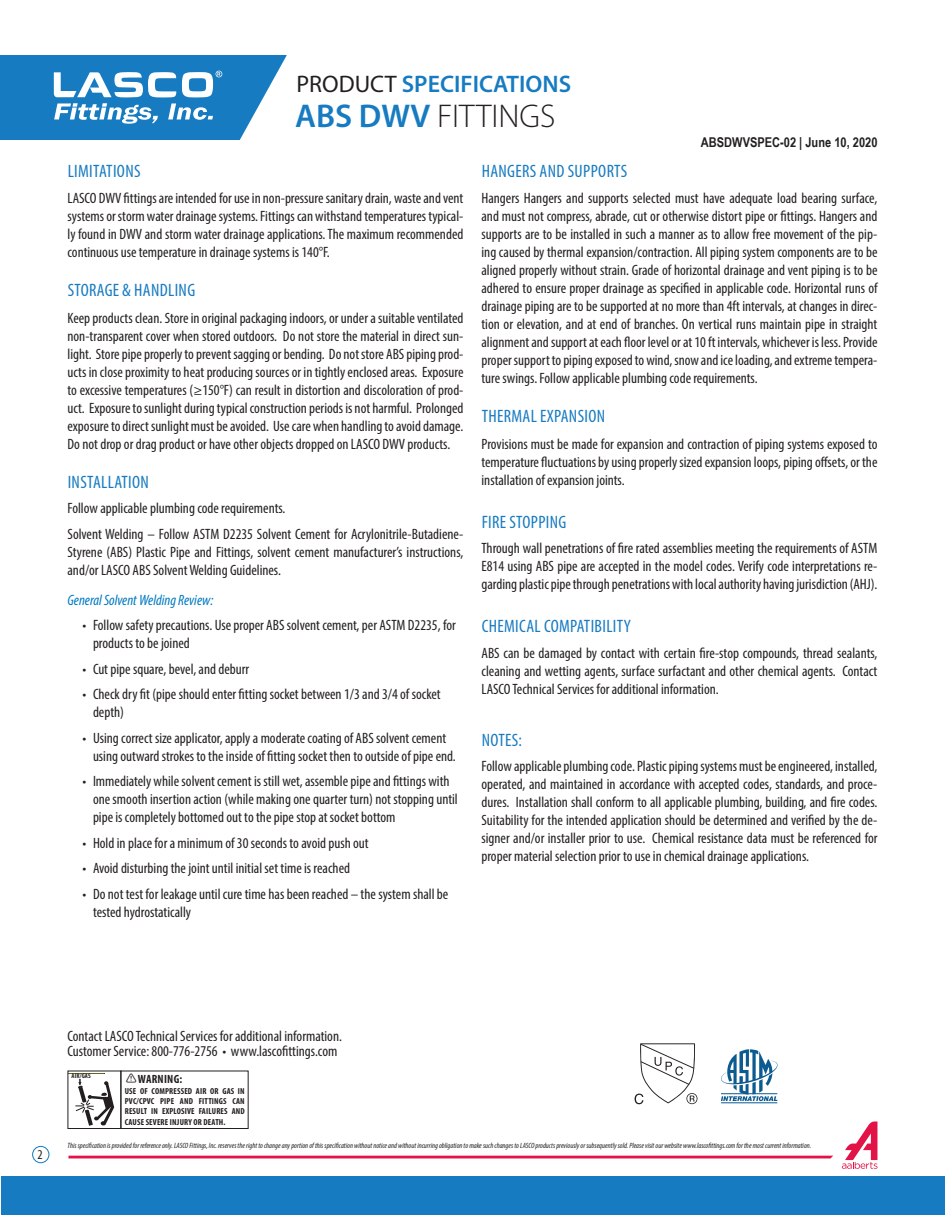
<style>
.page{position:relative;width:945px;height:1215px;background:#fff}
.page>*{position:absolute;margin:0;border:0;box-sizing:border-box;transform-origin:0 0}
.t1{font:300 33px "Myriad Pro";color:#231f20}
.t2{font:600 24px "Myriad Pro";color:#177bc1}
.t3{font:condensed 18px "Myriad Pro";letter-spacing:.02em;color:#177bc1}
.t4{font:condensed 15px/18px "Myriad Pro";color:#231f20;text-align:justify}
.t5{font:italic condensed 15px "Myriad Pro";color:#0079c2}
.t6{font:700 13.5px "Arial Narrow";color:#231f20}
.t7{font:condensed 13.5px "Myriad Pro";color:#231f20}
.PRODUCT_name_header{font:700 condensed 12px "Myriad Pro";letter-spacing:.02em;color:#231f20}
.PRODUCT_name_header-2{font:700 condensed 8.7px/10.5px "Myriad Pro";letter-spacing:.02em;color:#231f20;text-align:justify}
.t8{font:italic condensed 7.65px "Myriad Pro";color:#231f20}
.PRODUCT_name_header-3{font:700 condensed 6.6px "Myriad Pro";letter-spacing:.02em;color:#231f20}
.s1{font-weight:400;color:#231f20}
.s2{font-weight:600;color:#177bc1}
.s3{font-family:"Notice Std";font-weight:400;font-stretch:normal;font-size:14.25px}
</style>
<div class="page">
<svg style="left:842px;top:1122px;width:35px;height:47px"></svg>
<hr style="left:68px;top:1156px;width:765px;height:2px;background:#e21347">
<div style="left:2px;top:1177px;width:943px;height:38px;background:#177bc1"></div>
<div style="left:32px;top:1146px;width:17px;height:17px;border:1px solid #107bc1;border-radius:50%"></div>
<svg style="left:75px;top:1079px;width:39px;height:47px"></svg>
<div style="left:120px;top:1071px;width:129px;height:58px;border:1px solid #231f20"></div>
<hr style="left:721px;top:1103px;width:56px;height:1px;background:#0b5a90">
<svg style="left:721px;top:1049px;width:57px;height:52px"></svg>
<div style="left:0;top:55px;width:346px;height:85px;background:#177bc1"></div>
<svg style="left:239px;top:55px;width:107px;height:85px"></svg>
<svg style="left:54px;top:72px;width:122px;height:25px"></svg>
<svg style="left:54px;top:103px;width:104px;height:21px"></svg>
<svg style="left:168px;top:103px;width:45px;height:17px"></svg>
<svg style="left:182px;top:71px;width:40px;height:26px"></svg>
<svg style="left:635px;top:1043px;width:63px;height:61px"></svg>
<p class="t2" style="left:296px;top:69px;width:276px"><span class="s1">PRODUCT</span> SPECIFICATIONS</p>
<p class="t1" style="left:295px;top:96px;width:262px"><span class="s2">ABS DWV</span> FITTINGS</p>
<p class="t6" style="left:701px;top:132px;width:178px">ABSDWVSPEC-02 | June 10, 2020</p>
<p class="t3" style="left:68px;top:160px;width:74px">LIMITATIONS</p>
<p class="t4" style="left:68px;top:188px;width:398px">LASCO DWV fittings are intended for use in non-pressure sanitary drain, waste and vent systems or storm water drainage systems. Fittings can withstand temperatures typical&shy;ly found in DWV and storm water drainage applications. The maximum recommended continuous use temperature in drainage systems is 140°F.</p>
<p class="t3" style="left:68px;top:279px;width:129px">STORAGE &amp; HANDLING</p>
<p class="t4" style="left:68px;top:308px;width:398px">Keep products clean. Store in original packaging indoors, or under a suitable ventilated non-transparent cover when stored outdoors. Do not store the material in direct sun&shy;light. Store pipe properly to prevent sagging or bending. Do not store ABS piping prod&shy;ucts in close proximity to heat producing sources or in tightly enclosed areas. Exposure to excessive temperatures (≥150°F) can result in distortion and discoloration of prod&shy;uct. Exposure to sunlight during typical construction periods is not harmful. Prolonged exposure to direct sunlight must be avoided. Use care when handling to avoid damage.<br>Do not drop or drag product or have other objects dropped on LASCO DWV products.</p>
<p class="t3" style="left:68px;top:471px;width:83px">INSTALLATION</p>
<p class="t4" style="left:68px;top:499px;width:220px">Follow applicable plumbing code requirements.</p>
<p class="t4" style="left:68px;top:524px;width:397px">Solvent Welding – Follow ASTM D2235 Solvent Cement for Acrylonitrile-Butadiene-Styrene (ABS) Plastic Pipe and Fittings, solvent cement manufacturer’s instructions, and/or LASCO ABS Solvent Welding Guidelines.</p>
<p class="t5" style="left:68px;top:590px;width:147px">General Solvent Welding Review:</p>
<p class="t4" style="left:93px;top:616px;width:364px;text-indent:-10px">• Follow safety precautions. Use proper ABS solvent cement, per ASTM D2235, for products to be joined</p>
<p class="t4" style="left:82px;top:659px;width:168px">• Cut pipe square, bevel, and deburr</p>
<p class="t4" style="left:93px;top:685px;width:349px;text-indent:-10px">• Check dry fit (pipe should enter fitting socket between 1/3 and 3/4 of socket depth)</p>
<p class="t4" style="left:93px;top:728px;width:364px;text-indent:-10px">• Using correct size applicator, apply a moderate coating of ABS solvent cement using outward strokes to the inside of fitting socket then to outside of pipe end.</p>
<p class="t4" style="left:93px;top:772px;width:366px;text-align:left;text-indent:-10px">• Immediately while solvent cement is still wet, assemble pipe and fittings with one smooth insertion action (while making one quarter turn) not stopping until pipe is completely bottomed out to the pipe stop at socket bottom</p>
<p class="t4" style="left:82px;top:833px;width:288px">• Hold in place for a minimum of 30 seconds to avoid push out</p>
<p class="t4" style="left:82px;top:859px;width:269px">• Avoid disturbing the joint until initial set time is reached</p>
<p class="t4" style="left:93px;top:884px;width:357px;text-indent:-10px">• Do not test for leakage until cure time has been reached – the system shall be tested hydrostatically</p>
<p class="t3" style="left:482px;top:160px;width:147px">HANGERS AND SUPPORTS</p>
<p class="t4" style="left:482px;top:188px;width:398px">Hangers Hangers and supports selected must have adequate load bearing surface, and must not compress, abrade, cut or otherwise distort pipe or fittings. Hangers and supports are to be installed in such a manner as to allow free movement of the pip&shy;ing caused by thermal expansion/contraction. All piping system components are to be aligned properly without strain. Grade of horizontal drainage and vent piping is to be adhered to ensure proper drainage as specified in applicable code. Horizontal runs of drainage piping are to be supported at no more than 4ft intervals, at changes in direc&shy;tion or elevation, and at end of branches. On vertical runs maintain pipe in straight alignment and support at each floor level or at 10 ft intervals, whichever is less. Provide proper support to piping exposed to wind, snow and ice loading, and extreme tempera&shy;ture swings. Follow applicable plumbing code requirements.</p>
<p class="t3" style="left:482px;top:405px;width:125px">THERMAL EXPANSION</p>
<p class="t4" style="left:482px;top:434px;width:398px">Provisions must be made for expansion and contraction of piping systems exposed to temperature fluctuations by using properly sized expansion loops, piping offsets, or the installation of expansion joints.</p>
<p class="t3" style="left:482px;top:511px;width:86px">FIRE STOPPING</p>
<p class="t4" style="left:482px;top:539px;width:398px">Through wall penetrations of fire rated assemblies meeting the requirements of ASTM E814 using ABS pipe are accepted in the model codes. Verify code interpretations re&shy;garding plastic pipe through penetrations with local authority having jurisdiction (AHJ).</p>
<p class="t3" style="left:482px;top:616px;width:151px">CHEMICAL COMPATIBILITY</p>
<p class="t4" style="left:482px;top:644px;width:398px">ABS can be damaged by contact with certain fire-stop compounds, thread sealants, cleaning and wetting agents, surface surfactant and other chemical agents. Contact LASCO Technical Services for additional information.</p>
<p class="t3" style="left:482px;top:729px;width:42px">NOTES:</p>
<p class="t4" style="left:482px;top:757px;width:398px">Follow applicable plumbing code. Plastic piping systems must be engineered, installed, operated, and maintained in accordance with accepted codes, standards, and proce&shy;dures. Installation shall conform to all applicable plumbing, building, and fire codes.<br>Suitability for the intended application should be determined and verified by the de&shy;signer and/or installer prior to use. Chemical resistance data must be referenced for proper material selection prior to use in chemical drainage applications.</p>
<p class="t7" style="left:37px;top:1146px;width:7px">2</p>
<p class="t4" style="left:68px;top:1027px;width:276px">Contact LASCO Technical Services for additional information.</p>
<p class="t4" style="left:68px;top:1042px;width:271px">Customer Service: 800-776-2756 • www.lascofittings.com</p>
<p class="PRODUCT_name_header-3" style="left:72px;top:1071px;width:21px">AIR/GAS</p>
<p class="PRODUCT_name_header" style="left:125px;top:1072px;width:59px"><span class="s3">Y</span>WARNING:</p>
<p class="PRODUCT_name_header-2" style="left:125px;top:1085px;width:122px">USE OF COMPRESSED AIR OR GAS IN PVC/CPVC PIPE AND FITTINGS CAN RESULT IN EXPLOSIVE FAILURES AND CAUSE SEVERE INJURY OR DEATH.</p>
<p class="t8" style="left:68px;top:1141px;width:745px">This specification is provided for reference only. LASCO Fittings, Inc. reserves the right to change any portion of this specification without notice and without incurring obligation to make such changes to LASCO products previously or subsequently sold. Please visit our website www.lascofittings.com for the most current information.</p>
</div>
